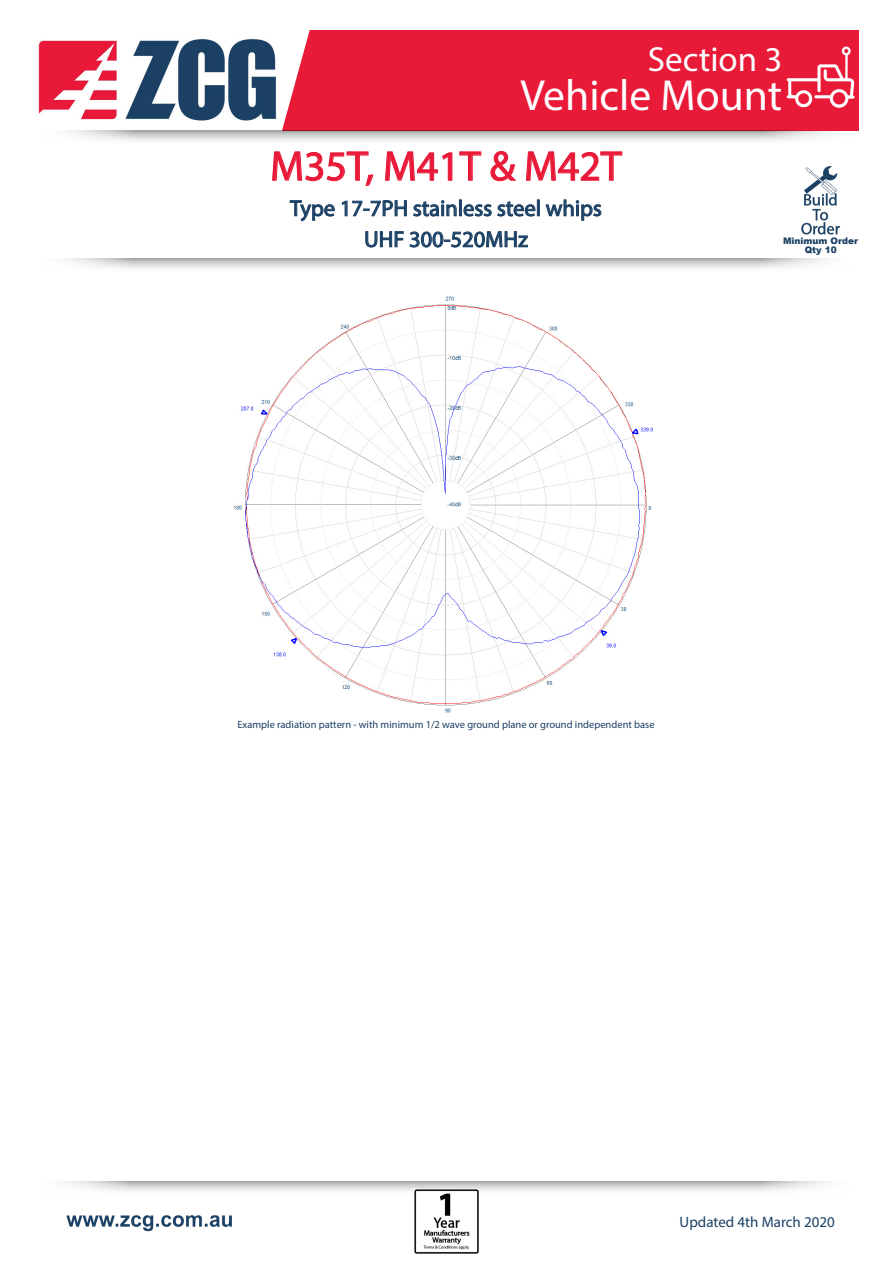
<style>
.page{position:relative;width:893px;height:1263px;background:#fff}
.page>*{position:absolute;margin:0;border:0;box-sizing:border-box;transform-origin:0 0}
.t1{font:43.65px "Myriad Pro";color:#fff}
.t2{font:42px "Myriad Pro";color:#e91938}
.t3{font:34.95px "Myriad Pro";color:#fff}
.t4{font:22.5px "Myriad Pro";color:#1b4064}
.t5{font:15px "Myriad Pro";color:#1b4064}
.t6{font:10.5px "Myriad Pro";color:#1b4064}
.t7{font:900 9px/9px "Arial";color:#1b4064;text-align:center}
</style>
<div class="page">
<svg style="left:64px;top:1181px;width:764px;height:13px"></svg>
<svg style="left:65px;top:259px;width:762px;height:10px"></svg>
<div style="left:273px;top:30px;width:586px;height:101px;background:#e91938"></div>
<svg style="left:68px;top:131px;width:764px;height:10px"></svg>
<svg style="left:272px;top:151px;width:101px;height:35px"></svg>
<svg style="left:385px;top:151px;width:67px;height:30px"></svg>
<svg style="left:459px;top:151px;width:22px;height:30px"></svg>
<svg style="left:491px;top:151px;width:25px;height:30px"></svg>
<svg style="left:526px;top:151px;width:96px;height:30px"></svg>
<svg style="left:289px;top:200px;width:46px;height:22px"></svg>
<div style="left:537px;top:199px;width:3px;height:17px;border:1px solid #1b4064"></div>
<svg style="left:545px;top:199px;width:57px;height:22px"></svg>
<svg style="left:341px;top:200px;width:195px;height:48px"></svg>
<img style="left:66px;top:1215px;width:166px;height:16px">
<img style="left:38px;top:34px;width:244px;height:91px">
<img style="left:414px;top:1190px;width:64px;height:64px">
<img style="left:801px;top:166px;width:39px;height:69px">
<img style="left:785px;top:44px;width:72px;height:72px">
<img style="left:233px;top:296px;width:420px;height:417px">
<p class="t3" style="left:648px;top:38px;width:136px">Section 3</p>
<p class="t1" style="left:520px;top:69px;width:264px">Vehicle Mount</p>
<p class="t2" style="left:270px;top:140px;width:353px">M35T, M41T &amp; M42T</p>
<p class="t4" style="left:290px;top:194px;width:313px">Type 17-7PH stainless steel whips</p>
<p class="t4" style="left:364px;top:225px;width:165px">UHF 300-520MHz</p>
<p class="t7" style="left:783px;top:236px;width:77px">Minimum Order<br>Qty 10</p>
<p class="t6" style="left:237px;top:717px;width:419px">Example radiation pattern - with minimum 1/2 wave ground plane or ground independent base</p>
<p class="t5" style="left:680px;top:1213px;width:157px">Updated 4th March 2020</p>
</div>
